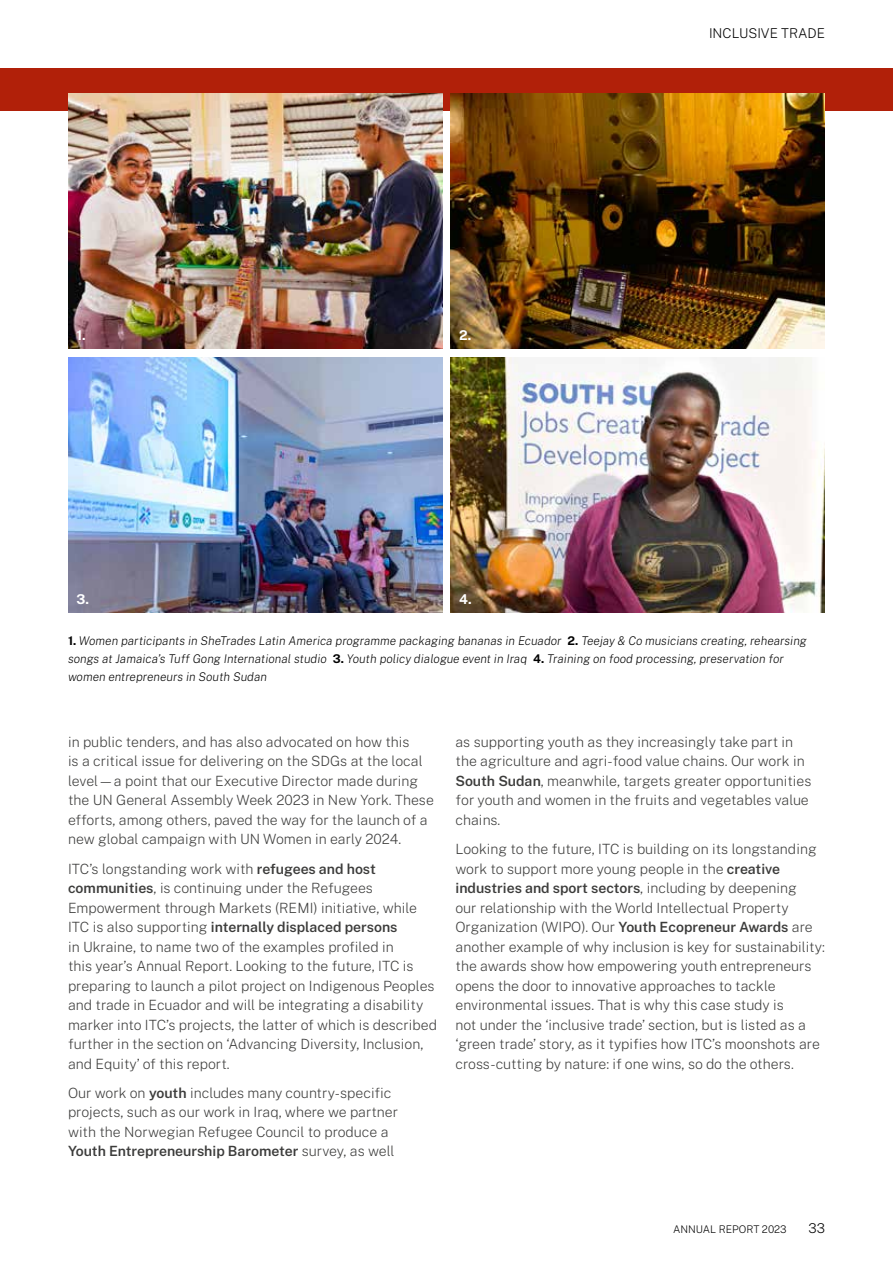
<style>
.page{position:relative;width:893px;height:1263px;background:#fff}
.page>*{position:absolute;margin:0;border:0;box-sizing:border-box;transform-origin:0 0}
.t1{font:200 14.1px/19.5px "Public Sans";color:#3c3c3b}
.t2{font:200 13.5px "Public Sans";color:#000}
.t3{font:700 13.5px "Public Sans";color:#fff}
.t4{font:italic 200 12px/18px "Public Sans";color:#000}
.t5{font:200 10.5px "Public Sans";color:#000}
.s1{font-weight:700;font-style:normal}
.s2{font-weight:600}
</style>
<div class="page">
<div style="left:0;top:68px;width:893px;height:43px;background:#b12009"></div>
<img style="left:68px;top:94px;width:374px;height:254px">
<img style="left:68px;top:357px;width:374px;height:255px">
<img style="left:451px;top:94px;width:374px;height:255px">
<img style="left:451px;top:357px;width:374px;height:255px">
<p class="t3" style="left:77px;top:325px;width:11px">1.</p>
<p class="t3" style="left:77px;top:589px;width:14px">3.</p>
<p class="t3" style="left:459px;top:325px;width:14px">2.</p>
<p class="t3" style="left:459px;top:589px;width:14px">4.</p>
<p class="t2" style="left:709px;top:24px;width:117px">INCLUSIVE TRADE</p>
<p class="t4" style="left:68px;top:631px;width:740px"><span class="s1">1.</span> Women participants in SheTrades Latin America programme packaging bananas in Ecuador <span class="s1">2.</span> Teejay &amp; Co musicians creating, rehearsing songs at Jamaica’s Tuff Gong International studio <span class="s1">3.</span> Youth policy dialogue event in Iraq <span class="s1">4.</span> Training on food processing, preservation for women entrepreneurs in South Sudan</p>
<p class="t1" style="left:68px;top:731px;width:367px">in public tenders, and has also advocated on how this<br>is a critical issue for delivering on the SDGs at the local level—a point that our Executive Director made during the UN General Assembly Week 2023 in New York. These efforts, among others, paved the way for the launch of a new global campaign with UN Women in early 2024.</p>
<p class="t1" style="left:68px;top:858px;width:370px">ITC’s longstanding work with <span class="s2">refugees and host communities</span>, is continuing under the Refugees Empowerment through Markets (REMI) initiative, while ITC is also supporting <span class="s2">internally displaced persons<br></span>in Ukraine, to name two of the examples profiled in<br>this year’s Annual Report. Looking to the future, ITC is preparing to launch a pilot project on Indigenous Peoples and trade in Ecuador and will be integrating a disability marker into ITC’s projects, the latter of which is described further in the section on ‘Advancing Diversity, Inclusion, and Equity’ of this report.</p>
<p class="t1" style="left:68px;top:1082px;width:332px">Our work on <span class="s2">youth</span> includes many country-specific projects, such as our work in Iraq, where we partner with the Norwegian Refugee Council to produce a <span class="s2">Youth Entrepreneurship Barometer</span> survey, as well</p>
<p class="t1" style="left:455px;top:731px;width:357px">as supporting youth as they increasingly take part in the agriculture and agri-food value chains. Our work in <span class="s2">South Sudan</span>, meanwhile, targets greater opportunities for youth and women in the fruits and vegetables value chains.</p>
<p class="t1" style="left:455px;top:838px;width:371px">Looking to the future, ITC is building on its longstanding work to support more young people in the <span class="s2">creative industries and sport sectors</span>, including by deepening<br>our relationship with the World Intellectual Property Organization (WIPO). Our <span class="s2">Youth Ecopreneur Awards</span> are another example of why inclusion is key for sustainability: the awards show how empowering youth entrepreneurs opens the door to innovative approaches to tackle environmental issues. That is why this case study is<br>not under the ‘inclusive trade’ section, but is listed as a ‘green trade’ story, as it typifies how ITC’s moonshots are cross-cutting by nature: if one wins, so do the others.</p>
<p class="t5" style="left:673px;top:1222px;width:115px">ANNUAL REPORT 2023</p>
<p class="t2" style="left:809px;top:1218px;width:18px">33</p>
</div>
